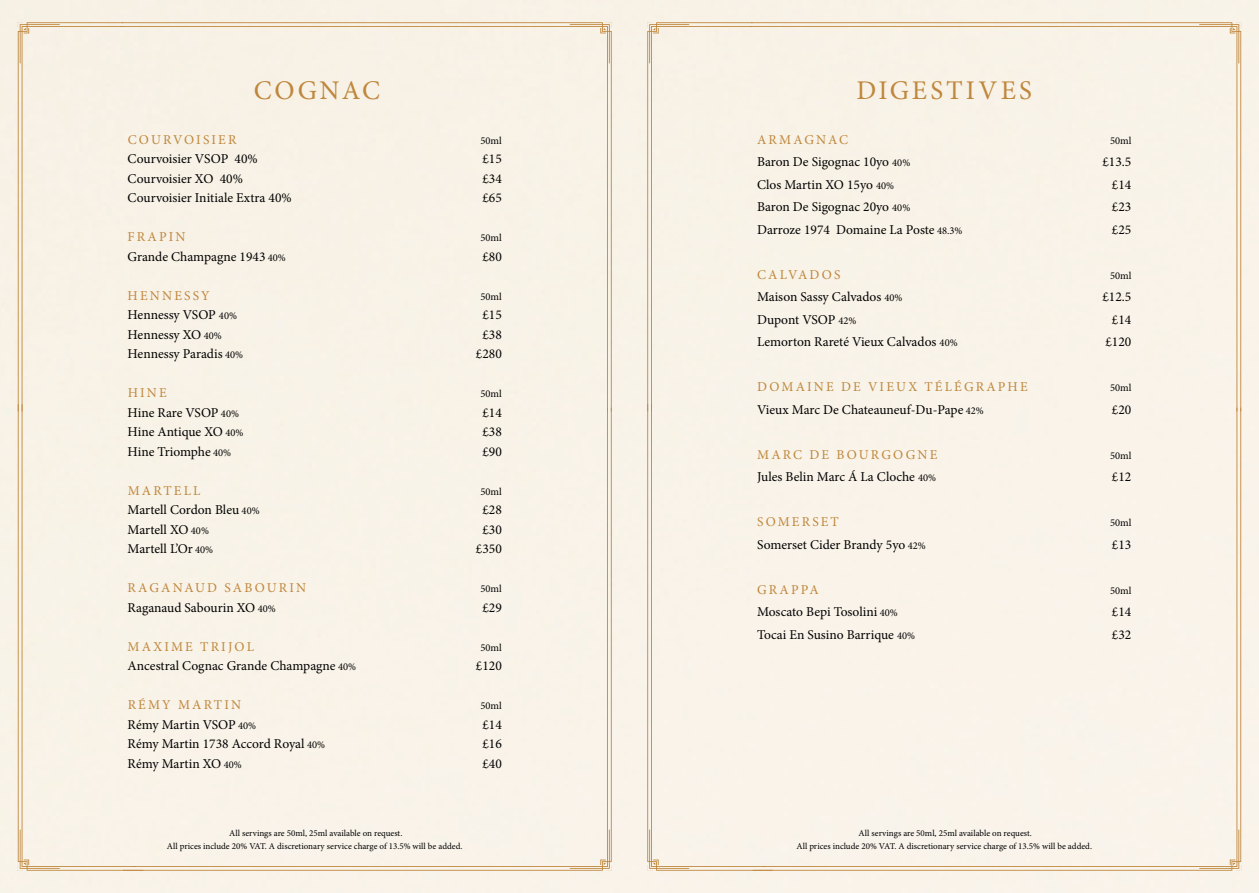
<style>
.page{position:relative;width:1259px;height:893px;background:#f8f3e8}
.page>*{position:absolute;margin:0;border:0;box-sizing:border-box;transform-origin:0 0}
.t1{font:27px "Minion Pro";letter-spacing:.105em;color:#bf873c}
.t2{font:13.5px "Minion Pro";color:#000}
.t3{font:13.5px "Minion Pro";letter-spacing:.16em;color:#bf873c}
.t4{font:10.5px "Minion Pro";color:#000}
.t5{font:9px/12.8px "Minion Pro";color:#000;text-align:center}
.s1{font-size:10.5px}
</style>
<div class="page">
<div style="left:123px;top:26px;width:485px;height:382px;background:#f8f2e7"></div>
<svg style="left:570px;top:22px;width:42px;height:41px;background:#f0e4d1"></svg>
<div style="left:143px;top:408px;width:465px;height:459px;background:#f9f3e9"></div>
<svg style="left:570px;top:830px;width:42px;height:41px;background:#f1e5d3"></svg>
<div style="left:18px;top:22px;width:105px;height:382px;background:#f7f1e6"></div>
<svg style="left:18px;top:404px;width:125px;height:467px;background:#f2e7d6"></svg>
<div style="left:22px;top:404px;width:114px;height:463px;background:#f8f3e7"></div>
<svg style="left:18px;top:830px;width:42px;height:41px;background:#f1e5d3"></svg>
<div style="left:752px;top:26px;width:485px;height:382px;background:#f8f3e8"></div>
<svg style="left:1199px;top:22px;width:42px;height:41px;background:#f1e5d3"></svg>
<div style="left:773px;top:408px;width:464px;height:459px;background:#faf3ea"></div>
<svg style="left:1199px;top:830px;width:42px;height:41px;background:#f1e6d5"></svg>
<div style="left:647px;top:22px;width:105px;height:382px;background:#f8f2e7"></div>
<svg style="left:647px;top:404px;width:126px;height:467px;background:#f4eadb"></svg>
<div style="left:651px;top:404px;width:114px;height:463px;background:#f9f3e9"></div>
<svg style="left:647px;top:830px;width:42px;height:41px;background:#f1e5d4"></svg>
<h1 class="t1" style="left:254px;top:72px;width:128px">COGNAC</h1>
<p class="t3" style="left:128px;top:130px;width:110px">COURVOISIER</p>
<p class="t4" style="left:480px;top:133px;width:23px">50ml</p>
<p class="t2" style="left:128px;top:150px;width:132px">Courvoisier VSOP 40%</p>
<p class="t2" style="left:482px;top:150px;width:21px">£15</p>
<p class="t2" style="left:128px;top:169px;width:117px">Courvoisier XO 40%</p>
<p class="t2" style="left:482px;top:169px;width:21px">£34</p>
<p class="t2" style="left:128px;top:189px;width:166px">Courvoisier Initiale Extra 40%</p>
<p class="t2" style="left:482px;top:189px;width:21px">£65</p>
<p class="t3" style="left:128px;top:228px;width:59px">FRAPIN</p>
<p class="t4" style="left:480px;top:231px;width:23px">50ml</p>
<p class="t2" style="left:128px;top:247px;width:160px">Grande Champagne 1943 <span class="s1">40%</span></p>
<p class="t2" style="left:482px;top:247px;width:21px">£80</p>
<p class="t3" style="left:128px;top:286px;width:83px">HENNESSY</p>
<p class="t4" style="left:480px;top:289px;width:23px">50ml</p>
<p class="t2" style="left:128px;top:306px;width:111px">Hennessy VSOP <span class="s1">40%</span></p>
<p class="t2" style="left:482px;top:306px;width:21px">£15</p>
<p class="t2" style="left:128px;top:325px;width:96px">Hennessy XO <span class="s1">40%</span></p>
<p class="t2" style="left:482px;top:325px;width:21px">£38</p>
<p class="t2" style="left:128px;top:345px;width:117px">Hennessy Paradis <span class="s1">40%</span></p>
<p class="t2" style="left:476px;top:345px;width:27px">£280</p>
<p class="t3" style="left:128px;top:384px;width:41px">HINE</p>
<p class="t4" style="left:480px;top:387px;width:23px">50ml</p>
<p class="t2" style="left:128px;top:403px;width:113px">Hine Rare VSOP <span class="s1">40%</span></p>
<p class="t2" style="left:482px;top:403px;width:21px">£14</p>
<p class="t2" style="left:128px;top:423px;width:117px">Hine Antique XO <span class="s1">40%</span></p>
<p class="t2" style="left:482px;top:423px;width:21px">£38</p>
<p class="t2" style="left:128px;top:442px;width:105px">Hine Triomphe <span class="s1">40%</span></p>
<p class="t2" style="left:482px;top:442px;width:21px">£90</p>
<p class="t3" style="left:128px;top:481px;width:74px">MARTELL</p>
<p class="t4" style="left:480px;top:484px;width:23px">50ml</p>
<p class="t2" style="left:128px;top:501px;width:134px">Martell Cordon Bleu <span class="s1">40%</span></p>
<p class="t2" style="left:482px;top:501px;width:21px">£28</p>
<p class="t2" style="left:128px;top:520px;width:83px">Martell XO <span class="s1">40%</span></p>
<p class="t2" style="left:482px;top:520px;width:21px">£30</p>
<p class="t2" style="left:128px;top:540px;width:87px">Martell L’Or <span class="s1">40%</span></p>
<p class="t2" style="left:476px;top:540px;width:27px">£350</p>
<p class="t3" style="left:128px;top:579px;width:180px">RAGANAUD SABOURIN</p>
<p class="t4" style="left:480px;top:582px;width:23px">50ml</p>
<p class="t2" style="left:128px;top:598px;width:150px">Raganaud Sabourin XO <span class="s1">40%</span></p>
<p class="t2" style="left:482px;top:598px;width:21px">£29</p>
<p class="t3" style="left:128px;top:637px;width:128px">MAXIME TRIJOL</p>
<p class="t4" style="left:480px;top:640px;width:23px">50ml</p>
<p class="t2" style="left:128px;top:657px;width:230px">Ancestral Cognac Grande Champagne <span class="s1">40%</span></p>
<p class="t2" style="left:476px;top:657px;width:27px">£120</p>
<p class="t3" style="left:128px;top:696px;width:115px">RÉMY MARTIN</p>
<p class="t4" style="left:480px;top:699px;width:23px">50ml</p>
<p class="t2" style="left:128px;top:715px;width:130px">Rémy Martin VSOP <span class="s1">40%</span></p>
<p class="t2" style="left:482px;top:715px;width:21px">£14</p>
<p class="t2" style="left:128px;top:735px;width:199px">Rémy Martin 1738 Accord Royal <span class="s1">40%</span></p>
<p class="t2" style="left:482px;top:735px;width:21px">£16</p>
<p class="t2" style="left:128px;top:754px;width:116px">Rémy Martin XO <span class="s1">40%</span></p>
<p class="t2" style="left:482px;top:754px;width:21px">£40</p>
<h1 class="t1" style="left:856px;top:72px;width:177px">DIGESTIVES</h1>
<p class="t3" style="left:757px;top:130px;width:92px">ARMAGNAC</p>
<p class="t4" style="left:1110px;top:133px;width:23px">50ml</p>
<p class="t2" style="left:757px;top:153px;width:155px">Baron De Sigognac 10yo <span class="s1">40%</span></p>
<p class="t2" style="left:1102px;top:153px;width:30px">£13.5</p>
<p class="t2" style="left:757px;top:175px;width:138px">Clos Martin XO 15yo <span class="s1">40%</span></p>
<p class="t2" style="left:1112px;top:175px;width:21px">£14</p>
<p class="t2" style="left:757px;top:198px;width:155px">Baron De Sigognac 20yo <span class="s1">40%</span></p>
<p class="t2" style="left:1112px;top:198px;width:21px">£23</p>
<p class="t2" style="left:757px;top:220px;width:207px">Darroze 1974 Domaine La Poste <span class="s1">48.3%</span></p>
<p class="t2" style="left:1112px;top:220px;width:21px">£25</p>
<p class="t3" style="left:757px;top:265px;width:85px">CALVADOS</p>
<p class="t4" style="left:1110px;top:268px;width:23px">50ml</p>
<p class="t2" style="left:757px;top:288px;width:147px">Maison Sassy Calvados <span class="s1">40%</span></p>
<p class="t2" style="left:1102px;top:288px;width:30px">£12.5</p>
<p class="t2" style="left:757px;top:310px;width:101px">Dupont VSOP <span class="s1">42%</span></p>
<p class="t2" style="left:1112px;top:310px;width:21px">£14</p>
<p class="t2" style="left:757px;top:333px;width:202px">Lemorton Rareté Vieux Calvados <span class="s1">40%</span></p>
<p class="t2" style="left:1105px;top:333px;width:27px">£120</p>
<p class="t3" style="left:757px;top:378px;width:272px">DOMAINE DE VIEUX TÉLÉGRAPHE</p>
<p class="t4" style="left:1110px;top:381px;width:23px">50ml</p>
<p class="t2" style="left:757px;top:400px;width:228px">Vieux Marc De Chateauneuf-Du-Pape <span class="s1">42%</span></p>
<p class="t2" style="left:1112px;top:400px;width:21px">£20</p>
<p class="t3" style="left:757px;top:445px;width:182px">MARC DE BOURGOGNE</p>
<p class="t4" style="left:1110px;top:448px;width:23px">50ml</p>
<p class="t2" style="left:757px;top:468px;width:180px">Jules Belin Marc Á La Cloche <span class="s1">40%</span></p>
<p class="t2" style="left:1112px;top:468px;width:21px">£12</p>
<p class="t3" style="left:757px;top:513px;width:83px">SOMERSET</p>
<p class="t4" style="left:1110px;top:516px;width:23px">50ml</p>
<p class="t2" style="left:757px;top:535px;width:170px">Somerset Cider Brandy 5yo <span class="s1">42%</span></p>
<p class="t2" style="left:1112px;top:535px;width:21px">£13</p>
<p class="t3" style="left:757px;top:580px;width:63px">GRAPPA</p>
<p class="t4" style="left:1110px;top:583px;width:23px">50ml</p>
<p class="t2" style="left:757px;top:603px;width:142px">Moscato Bepi Tosolini <span class="s1">40%</span></p>
<p class="t2" style="left:1112px;top:603px;width:21px">£14</p>
<p class="t2" style="left:757px;top:625px;width:159px">Tocai En Susino Barrique <span class="s1">40%</span></p>
<p class="t2" style="left:1112px;top:625px;width:21px">£32</p>
<p class="t5" style="left:167px;top:826px;width:297px">All servings are 50ml, 25ml available on request.<br>All prices include 20% VAT. A discretionary service charge of 13.5% will be added.</p>
<p class="t5" style="left:796px;top:826px;width:297px">All servings are 50ml, 25ml available on request.<br>All prices include 20% VAT. A discretionary service charge of 13.5% will be added.</p>
</div>
